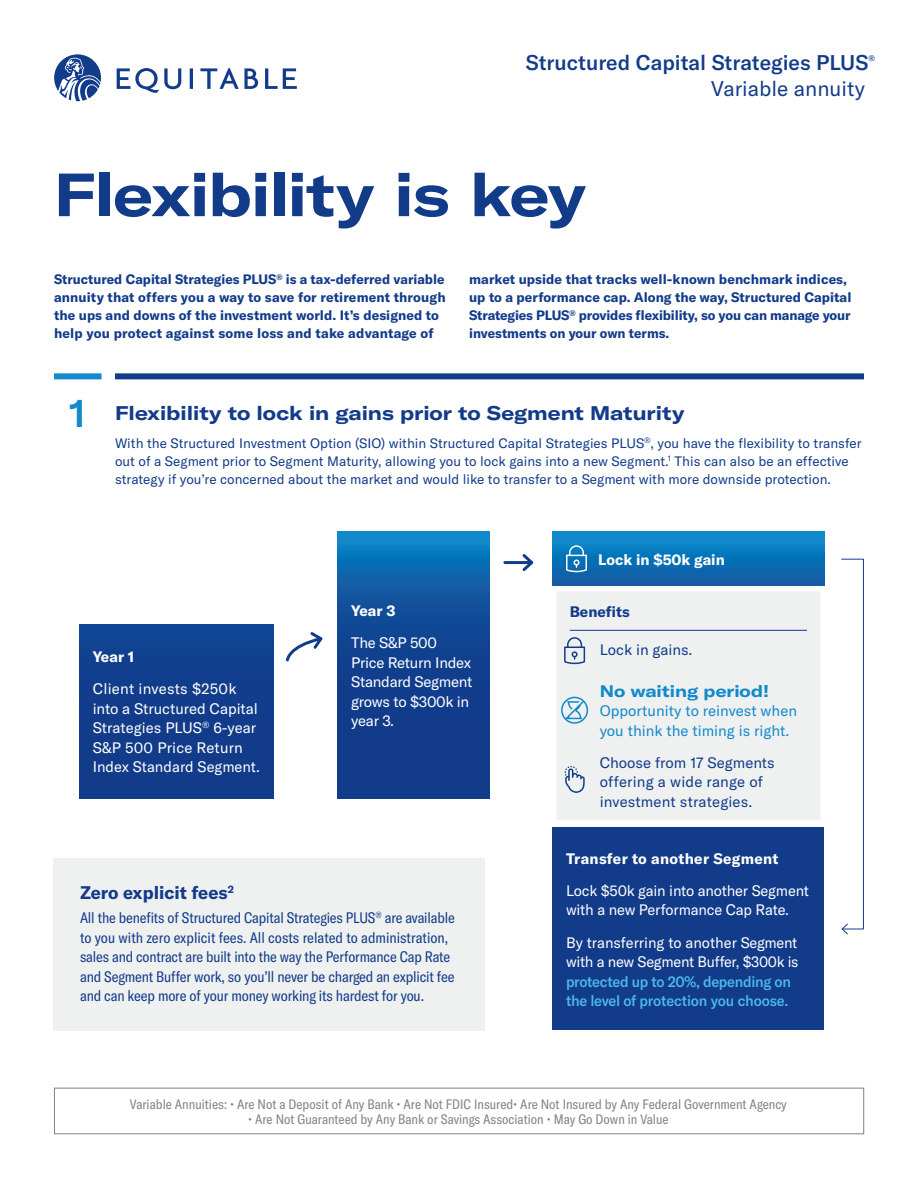
<style>
.page{position:relative;width:918px;height:1188px;background:#fff}
.page>*{position:absolute;margin:0;border:0;box-sizing:border-box;transform-origin:0 0}
.Cover_Head{font:700 expanded 60px "GT America";letter-spacing:-.02em;color:#123b8a}
.D_Head{font:500 expanded 39px "GT America";color:#1289cb}
.Identifier{font:500 21px "GT America";color:#123b8a}
.Identifier-2{font:21px "GT America";color:#123b8a}
.E_Head{font:700 expanded 19.5px "GT America";color:#123b8a}
.Callout_7{font:700 18px "GT America";color:#123b8a}
.Body_Copy{font:700 expanded 16.5px "GT America";color:#1289cb}
.Body_Copy-2{font:15px/19.5px "GT America";letter-spacing:-.01em;color:#fff}
.Callout_7-2{font:condensed 15px/19.5px "GT America";letter-spacing:-.01em;color:#123b8a}
.Body_Copy-3{font:15px/19.5px "GT America";letter-spacing:.005em;color:#123b8a}
.Body_Copy-4{font:15px/19.5px "GT America";color:#1289cb}
.Body_Copy-5{font:700 15px "GT America";letter-spacing:.01em;color:#fff}
.Body_Copy-6{font:700 15px "GT America";color:#123b8a}
.Intro_Copy{font:700 13.5px/18px "GT America";color:#123b8a}
.Body_Copy-7{font:13.5px/18px "GT America";color:#123b8a}
.Bank_Bullets{font:condensed 13.5px "GT America";color:#808285}
.Identifier-3{font:500 7.95px "GT America";color:#123b8a}
.s1{font-weight:500;color:#4eb9e9}
</style>
<div class="page">
<svg style="left:54px;top:54px;width:243px;height:47px"></svg>
<div style="left:54px;top:373px;width:48px;height:6px;background:#1289cb"></div>
<div style="left:115px;top:373px;width:749px;height:6px;background:#123b8a"></div>
<div style="left:79px;top:624px;width:194px;height:174px;background:#123c8b"></div>
<div style="left:553px;top:828px;width:271px;height:202px;background:#123b8a"></div>
<svg style="left:338px;top:532px;width:151px;height:266px;background:#104b97"></svg>
<div style="left:553px;top:532px;width:271px;height:54px;background:linear-gradient(to bottom,#098fcf,#1058a1)"></div>
<svg style="left:566px;top:545px;width:21px;height:27px"></svg>
<svg style="left:841px;top:558px;width:23px;height:377px"></svg>
<div style="left:556px;top:591px;width:264px;height:229px;background:#eff1f0"></div>
<hr style="left:570px;top:630px;width:237px;height:1px;background:#123b8a">
<svg style="left:564px;top:637px;width:21px;height:27px"></svg>
<svg style="left:561px;top:697px;width:27px;height:27px"></svg>
<svg style="left:564px;top:766px;width:21px;height:27px"></svg>
<svg style="left:286px;top:632px;width:37px;height:30px"></svg>
<hr style="left:505px;top:561px;width:27px;height:3px;background:#123b8a">
<svg style="left:520px;top:554px;width:14px;height:17px"></svg>
<div style="left:53px;top:858px;width:432px;height:72px;background:#eff1f0"></div>
<div style="left:53px;top:884px;width:432px;height:147px;background:#eff1f0"></div>
<div style="left:54px;top:1088px;width:810px;height:46px;border:1px solid #808285"></div>
<p class="Identifier" style="left:526px;top:50px;width:344px">Structured Capital Strategies PLUS</p>
<p class="Identifier-3" style="left:868px;top:54px;width:8px">®</p>
<p class="Identifier-2" style="left:711px;top:76px;width:156px">Variable annuity</p>
<p class="Cover_Head" style="left:54px;top:157px;width:533px">Flexibility is key</p>
<p class="Intro_Copy" style="left:54px;top:270px;width:393px">Structured Capital Strategies PLUS<sup>®</sup> is a tax-deferred variable annuity that offers you a way to save for retirement through the ups and downs of the investment world. It’s designed to help you protect against some loss and take advantage of</p>
<p class="Intro_Copy" style="left:469px;top:270px;width:384px">market upside that tracks well-known benchmark indices, up to a performance cap. Along the way, Structured Capital Strategies PLUS<sup>®</sup> provides flexibility, so you can manage your investments on your own terms.</p>
<p class="D_Head" style="left:69px;top:390px;width:19px">1</p>
<p class="E_Head" style="left:115px;top:401px;width:571px">Flexibility to lock in gains prior to Segment Maturity</p>
<p class="Body_Copy-7" style="left:115px;top:434px;width:748px">With the Structured Investment Option (SIO) within Structured Capital Strategies PLUS<sup>®</sup>, you have the flexibility to transfer out of a Segment prior to Segment Maturity, allowing you to lock gains into a new Segment.<sup>1</sup> This can also be an effective strategy if you’re concerned about the market and would like to transfer to a Segment with more downside protection.</p>
<p class="Body_Copy-5" style="left:93px;top:648px;width:43px">Year 1</p>
<p class="Body_Copy-2" style="left:93px;top:679px;width:169px">Client invests $250k into a Structured Capital<br>Strategies PLUS<sup>®</sup> 6-year<br>S&amp;P 500 Price Return<br>Index Standard Segment.</p>
<p class="Body_Copy-5" style="left:351px;top:601px;width:46px">Year 3</p>
<p class="Body_Copy-2" style="left:351px;top:633px;width:123px">The S&amp;P 500<br>Price Return Index<br>Standard Segment grows to $300k in year 3.</p>
<p class="Callout_7" style="left:80px;top:881px;width:155px">Zero explicit fees<sup>2</sup></p>
<p class="Callout_7-2" style="left:80px;top:908px;width:376px">All the benefits of Structured Capital Strategies PLUS<sup>®</sup> are available to you with zero explicit fees. All costs related to administration, sales and contract are built into the way the Performance Cap Rate and Segment Buffer work, so you’ll never be charged an explicit fee and can keep more of your money working its hardest for you.</p>
<p class="Body_Copy-5" style="left:598px;top:550px;width:128px">Lock in $50k gain</p>
<p class="Body_Copy-6" style="left:570px;top:602px;width:62px">Benefits</p>
<p class="Body_Copy-3" style="left:600px;top:640px;width:94px">Lock in gains.</p>
<p class="Body_Copy" style="left:600px;top:680px;width:171px">No waiting period!</p>
<p class="Body_Copy-4" style="left:600px;top:701px;width:199px">Opportunity to reinvest when you think the timing is right.</p>
<p class="Body_Copy-3" style="left:600px;top:753px;width:176px">Choose from 17 Segments offering a wide range of investment strategies.</p>
<p class="Body_Copy-5" style="left:566px;top:849px;width:214px">Transfer to another Segment</p>
<p class="Body_Copy-2" style="left:566px;top:881px;width:245px">Lock $50k gain into another Segment with a new Performance Cap Rate.</p>
<p class="Body_Copy-2" style="left:566px;top:933px;width:234px">By transferring to another Segment with a new Segment Buffer, $300k is <span class="s1">protected up to 20%, depending on the level of protection you choose.</span></p>
<p class="Bank_Bullets" style="left:130px;top:1096px;width:658px">Variable Annuities: • Are Not a Deposit of Any Bank • Are Not FDIC Insured• Are Not Insured by Any Federal Government Agency</p>
<p class="Bank_Bullets" style="left:248px;top:1111px;width:422px">• Are Not Guaranteed by Any Bank or Savings Association • May Go Down in Value</p>
</div>
